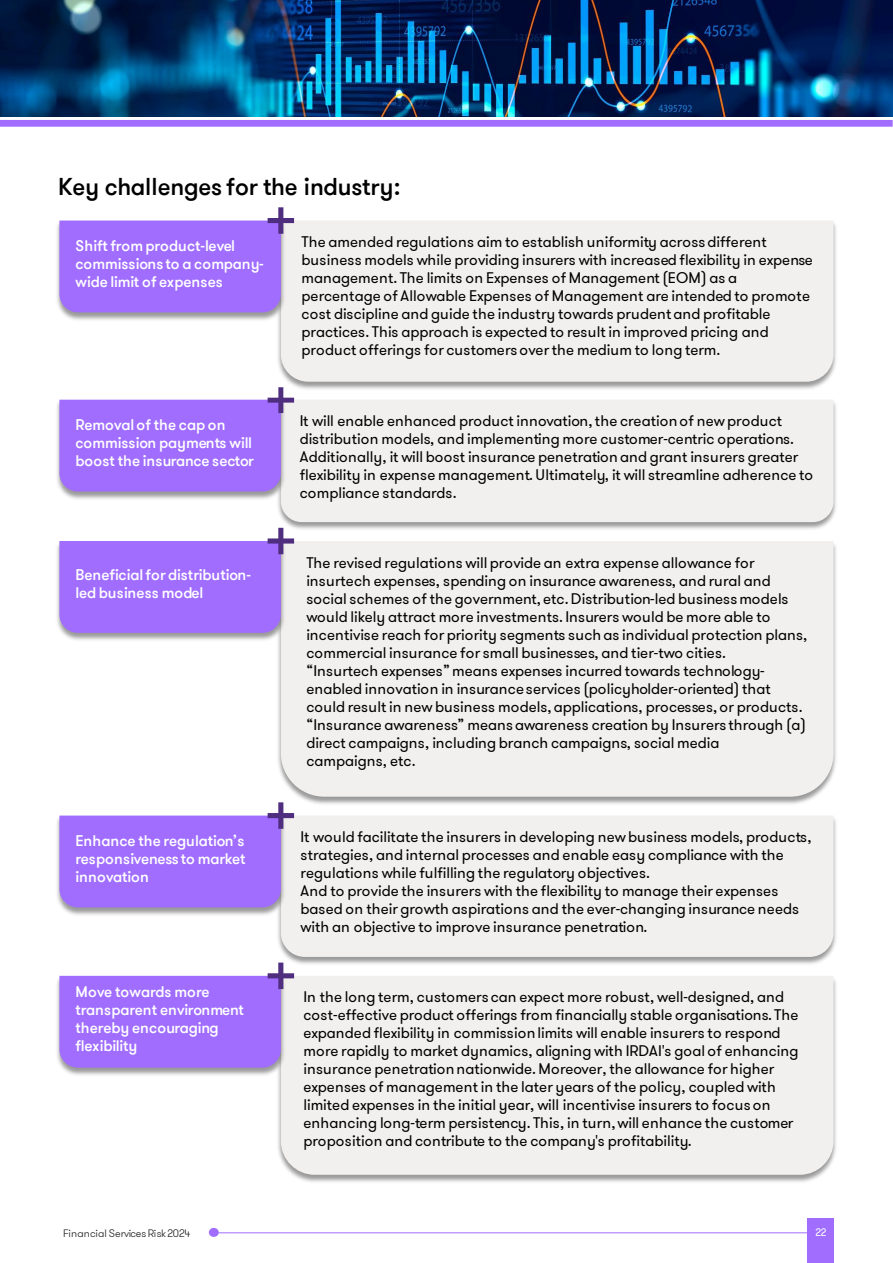
<style>
.page{position:relative;width:893px;height:1263px;background:#fff}
.page>*{position:absolute;margin:0;border:0;box-sizing:border-box;transform-origin:0 0}
.t1{font:500 24.3px "GT Walsheim Pro";letter-spacing:-.015em;color:#000}
.t2{font:15.3px/18px "GT Walsheim Pro";color:#000}
.t3{font:500 15.3px/18px "GT Walsheim Pro";letter-spacing:-.005em;color:#fff}
.t4{font:300 10.8px "GT Walsheim Pro";letter-spacing:-.02em;color:#231f20}
.t5{font:10.8px "GT Walsheim Pro";color:#fff}
</style>
<div class="page">
<img style="left:0;top:0;width:893px;height:116px">
<div style="left:0;top:120px;width:892px;height:7px;background:#a06dff"></div>
<div style="left:807px;top:1219px;width:26px;height:44px;background:#a06dff"></div>
<hr style="left:213px;top:1232px;width:596px;height:1px;background:#a06dff">
<div style="left:209px;top:1228px;width:10px;height:9px;background:#a06dff;border-radius:50%"></div>
<img style="left:278px;top:218px;width:558px;height:171px">
<div style="left:281px;top:220px;width:552px;height:162px;background:#f2f0ee"></div>
<img style="left:57px;top:223px;width:231px;height:101px">
<svg style="left:59px;top:207px;width:235px;height:105px;background:#ae84fc"></svg>
<img style="left:278px;top:398px;width:558px;height:131px">
<div style="left:281px;top:400px;width:552px;height:122px;background:#f2f0ee"></div>
<img style="left:57px;top:402px;width:231px;height:101px">
<svg style="left:59px;top:387px;width:235px;height:104px;background:#ad83fc"></svg>
<img style="left:278px;top:538px;width:558px;height:266px">
<div style="left:281px;top:541px;width:552px;height:255px;background:#f2f0ee"></div>
<img style="left:57px;top:544px;width:231px;height:100px">
<svg style="left:59px;top:528px;width:235px;height:105px;background:#ae84fb"></svg>
<img style="left:278px;top:813px;width:558px;height:151px">
<div style="left:281px;top:815px;width:552px;height:142px;background:#f2f0ee"></div>
<img style="left:57px;top:818px;width:231px;height:101px">
<svg style="left:59px;top:802px;width:235px;height:105px;background:#ae84fc"></svg>
<img style="left:278px;top:973px;width:558px;height:209px">
<div style="left:281px;top:976px;width:552px;height:198px;background:#f2f0ee"></div>
<img style="left:57px;top:979px;width:231px;height:100px">
<img style="left:59px;top:1067px;width:204px;height:8px">
<svg style="left:59px;top:962px;width:235px;height:105px;background:#ae85fc"></svg>
<p class="t1" style="left:58px;top:172px;width:344px">Key challenges for the industry:</p>
<p class="t3" style="left:75px;top:236px;width:190px">Shift from product-level commissions to a company&shy;wide limit of expenses</p>
<p class="t2" style="left:302px;top:233px;width:513px">The amended regulations aim to establish uniformity across different business models while providing insurers with increased flexibility in expense management. The limits on Expenses of Management (EOM) as a percentage of Allowable Expenses of Management are intended to promote cost discipline and guide the industry towards prudent and profitable practices. This approach is expected to result in improved pricing and product offerings for customers over the medium to long term.</p>
<p class="t3" style="left:75px;top:416px;width:180px">Removal of the cap on commission payments will boost the insurance sector</p>
<p class="t2" style="left:300px;top:412px;width:515px">It will enable enhanced product innovation, the creation of new product distribution models, and implementing more customer-centric operations.<br>Additionally, it will boost insurance penetration and grant insurers greater flexibility in expense management. Ultimately, it will streamline adherence to compliance standards.</p>
<p class="t3" style="left:75px;top:566px;width:177px">Beneficial for distribution&shy;led business model</p>
<p class="t2" style="left:306px;top:553px;width:502px">The revised regulations will provide an extra expense allowance for insurtech expenses, spending on insurance awareness, and rural and social schemes of the government, etc. Distribution-led business models would likely attract more investments. Insurers would be more able to incentivise reach for priority segments such as individual protection plans, commercial insurance for small businesses, and tier-two cities.</p>
<p class="t2" style="left:306px;top:661px;width:498px">“Insurtech expenses” means expenses incurred towards technology&shy;enabled innovation in insurance services (policyholder-oriented) that could result in new business models, applications, processes, or products.</p>
<p class="t2" style="left:306px;top:715px;width:501px">“Insurance awareness” means awareness creation by Insurers through (a) direct campaigns, including branch campaigns, social media<br>campaigns, etc.</p>
<p class="t3" style="left:75px;top:831px;width:172px;text-align:justify">Enhance the regulation’s responsiveness to market innovation</p>
<p class="t2" style="left:301px;top:828px;width:512px">It would facilitate the insurers in developing new business models, products, strategies, and internal processes and enable easy compliance with the regulations while fulfilling the regulatory objectives.</p>
<p class="t2" style="left:301px;top:882px;width:500px">And to provide the insurers with the flexibility to manage their expenses based on their growth aspirations and the ever-changing insurance needs with an objective to improve insurance penetration.</p>
<p class="t3" style="left:75px;top:983px;width:170px">Move towards more transparent environment thereby encouraging flexibility</p>
<p class="t2" style="left:303px;top:988px;width:497px">In the long term, customers can expect more robust, well-designed, and cost-effective product offerings from financially stable organisations. The expanded flexibility in commission limits will enable insurers to respond more rapidly to market dynamics, aligning with IRDAI's goal of enhancing insurance penetration nationwide. Moreover, the allowance for higher expenses of management in the later years of the policy, coupled with limited expenses in the initial year, will incentivise insurers to focus on enhancing long-term persistency. This, in turn, will enhance the customer proposition and contribute to the company's profitability.</p>
<p class="t4" style="left:63px;top:1226px;width:129px">Financial Services Risk 2024</p>
<p class="t5" style="left:815px;top:1225px;width:13px">22</p>
</div>
